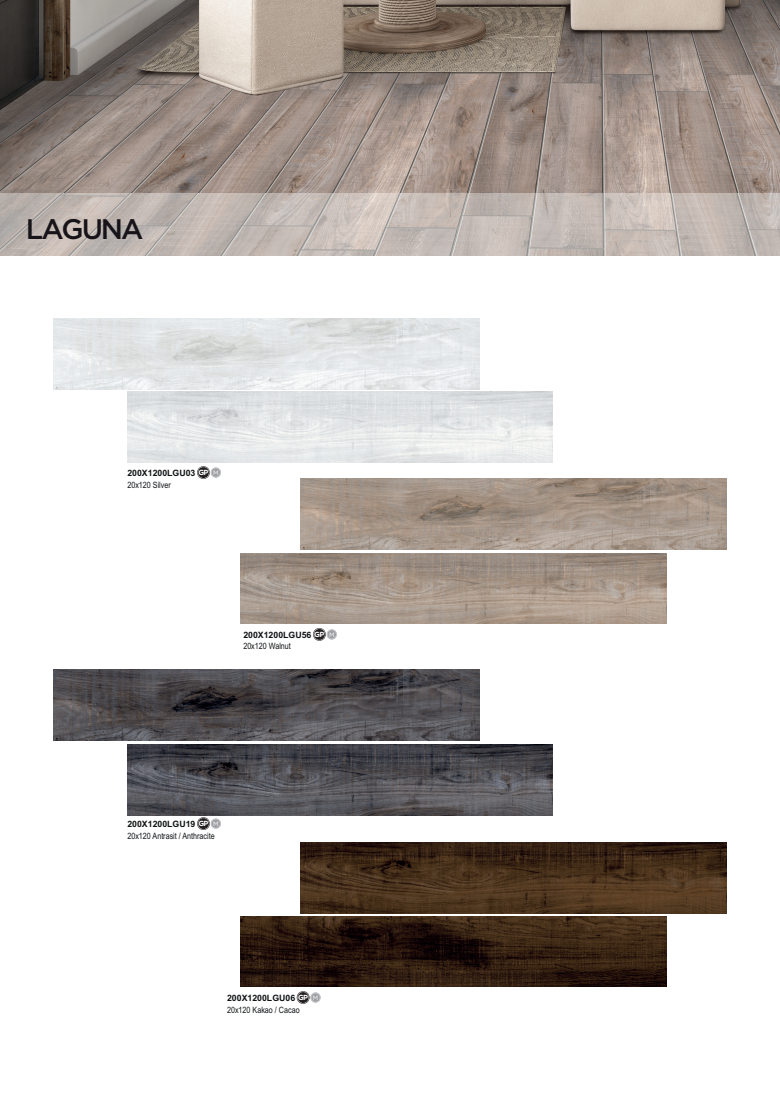
<style>
.page{position:relative;width:780px;height:1097px;background:#fff}
.page>*{position:absolute;margin:0;border:0;box-sizing:border-box;transform-origin:0 0}
.t1{font:500 28.25px "Gotham";letter-spacing:-.075em;color:#171419}
.t2{font:8.75px/11.2px "Arial Narrow";color:#101315}
.t3{font:700 8.75px/11.2px "Arial";color:#101315}
.t4{font:7.38px "Gotham TRU Bol";letter-spacing:-.075em;color:#fff}
.s1{font-family:"Arial Narrow";font-weight:400}
.s2{font-family:"Gotham TRU Boo";font-size:6.25px}
.s3{font-family:"Arial";font-weight:700}
</style>
<div class="page">
<img style="left:0;top:255px;width:779px;height:749px">
<svg style="left:197px;top:466px;width:24px;height:13px"></svg>
<svg style="left:313px;top:628px;width:24px;height:12px"></svg>
<svg style="left:197px;top:817px;width:24px;height:13px"></svg>
<svg style="left:297px;top:991px;width:23px;height:12px"></svg>
<img style="left:54px;top:669px;width:425px;height:71px">
<img style="left:127px;top:744px;width:425px;height:71px">
<img style="left:301px;top:842px;width:425px;height:71px">
<img style="left:241px;top:916px;width:425px;height:70px">
<img style="left:54px;top:318px;width:425px;height:71px">
<img style="left:127px;top:391px;width:425px;height:71px">
<img style="left:301px;top:478px;width:425px;height:71px">
<img style="left:241px;top:553px;width:425px;height:71px">
<img style="left:0;top:0;width:779px;height:194px">
<img style="left:0;top:194px;width:779px;height:61px">
<p class="t1" style="left:26px;top:219px;width:119px">LAGUNA</p>
<p class="t3" style="left:127px;top:467px;width:70px">200X1200LGU03<br><span class="s1">20x120 Silver</span></p>
<p class="t4" style="left:198px;top:468px;width:22px">GP <span class="s2">M</span></p>
<p class="t3" style="left:243px;top:629px;width:70px">200X1200LGU56<br><span class="s1">20x120 Walnut</span></p>
<p class="t4" style="left:314px;top:630px;width:22px">GP <span class="s2">M</span></p>
<p class="t2" style="left:127px;top:818px;width:89px"><span class="s3">200X1200LGU19<br></span>20x120 Antrasit / Anthracite</p>
<p class="t4" style="left:198px;top:819px;width:22px">GP <span class="s2">M</span></p>
<p class="t2" style="left:227px;top:992px;width:74px"><span class="s3">200X1200LGU06<br></span>20x120 Kakao / Cacao</p>
<p class="t4" style="left:298px;top:993px;width:22px">GP <span class="s2">M</span></p>
</div>
